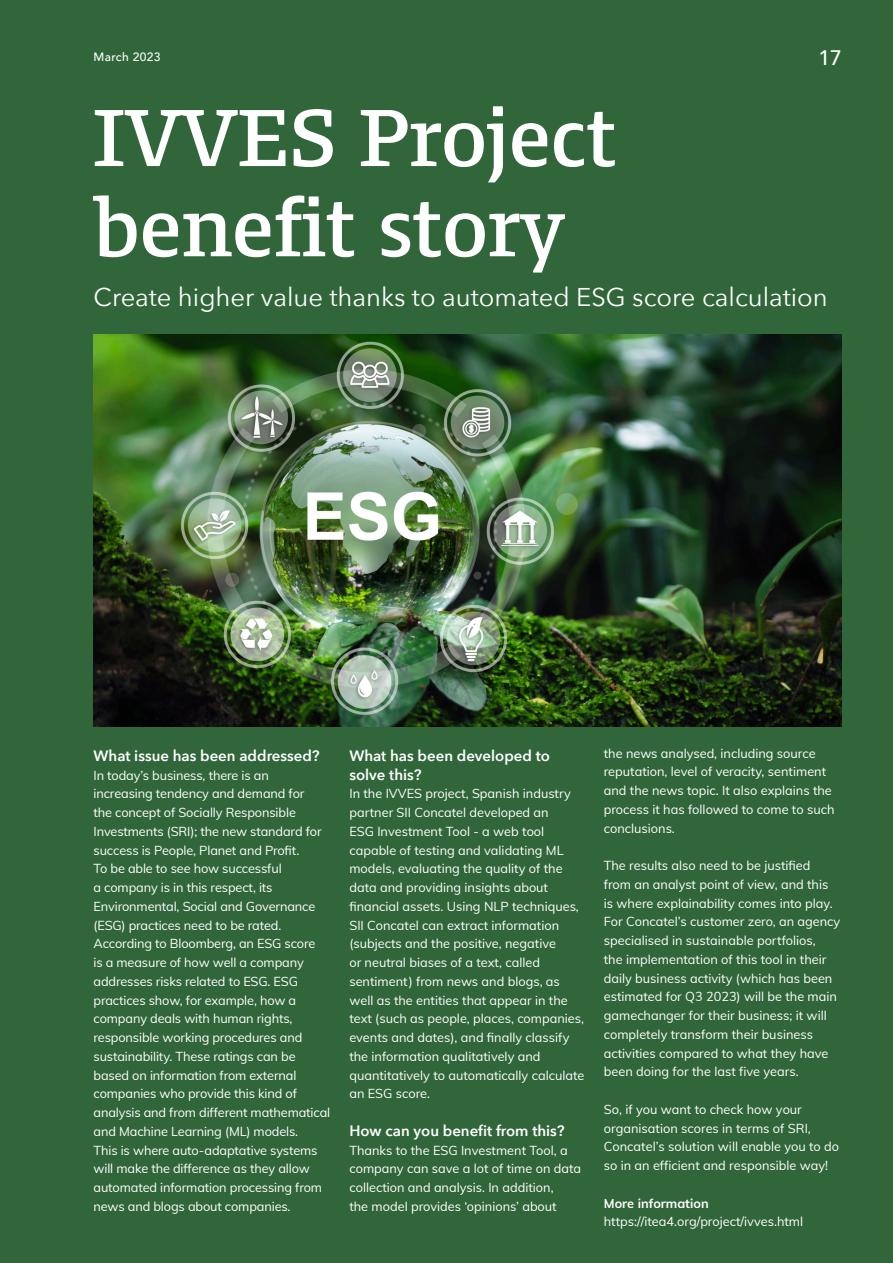
<style>
.page{position:relative;width:893px;height:1263px;background:#31663a}
.page>*{position:absolute;margin:0;border:0;box-sizing:border-box;transform-origin:0 0}
.body___heading_main{font:500 83.55px/90.2px "Harrison Serif Pro";color:#fff}
.t1{font:25.65px "Avenir Next";color:#fff}
.t2{font:500 21px "Avenir";color:#fff}
.body___heading{font:600 15px/18.8px "Avenir Next";color:#fff}
.body{font:12.75px/18.8px "Muli";color:#fff}
.body-2{font:12.75px/18.8px "Muli";color:#fff}
.t3{font:500 12px "Avenir";letter-spacing:.03em;color:#fff}
.s1{font-weight:700}
</style>
<div class="page">
<img style="left:94px;top:335px;width:748px;height:391px">
<p class="t3" style="left:94px;top:47px;width:69px">March 2023</p>
<h3 class="t2" style="left:819px;top:39px;width:25px">17</h3>
<p class="body___heading_main" style="left:94px;top:86px;width:524px">IVVES Project benefit story</p>
<p class="t1" style="left:94px;top:275px;width:736px">Create higher value thanks to automated ESG score calculation</p>
<p class="body___heading" style="left:94px;top:746px;width:228px">What issue has been addressed?</p>
<p class="body" style="left:94px;top:765px;width:230px">In today’s business, there is an increasing tendency and demand for the concept of Socially Responsible Investments (SRI); the new standard for success is People, Planet and Profit.</p>
<p class="body" style="left:94px;top:859px;width:238px">To be able to see how successful<br>a company is in this respect, its Environmental, Social and Governance (ESG) practices need to be rated.<br>According to Bloomberg, an ESG score<br>is a measure of how well a company addresses risks related to ESG. ESG practices show, for example, how a company deals with human rights, responsible working procedures and sustainability. These ratings can be based on information from external companies who provide this kind of analysis and from different mathematical and Machine Learning (ML) models.<br>This is where auto-adaptative systems will make the difference as they allow automated information processing from news and blogs about companies.</p>
<p class="body___heading" style="left:349px;top:746px;width:202px">What has been developed to solve this?</p>
<p class="body" style="left:349px;top:784px;width:237px">In the IVVES project, Spanish industry partner SII Concatel developed an<br>ESG Investment Tool - a web tool capable of testing and validating ML models, evaluating the quality of the data and providing insights about financial assets. Using NLP techniques, SII Concatel can extract information (subjects and the positive, negative<br>or neutral biases of a text, called sentiment) from news and blogs, as well as the entities that appear in the text (such as people, places, companies, events and dates), and finally classify the information qualitatively and quantitatively to automatically calculate an ESG score.</p>
<p class="body___heading" style="left:349px;top:1121px;width:217px">How can you benefit from this?</p>
<p class="body" style="left:349px;top:1140px;width:233px">Thanks to the ESG Investment Tool, a company can save a lot of time on data collection and analysis. In addition,<br>the model provides ‘opinions’ about</p>
<p class="body" style="left:604px;top:743px;width:232px">the news analysed, including source reputation, level of veracity, sentiment and the news topic. It also explains the process it has followed to come to such conclusions.</p>
<p class="body" style="left:604px;top:855px;width:238px">The results also need to be justified from an analyst point of view, and this is where explainability comes into play.<br>For Concatel’s customer zero, an agency specialised in sustainable portfolios,<br>the implementation of this tool in their daily business activity (which has been estimated for Q3 2023) will be the main gamechanger for their business; it will completely transform their business activities compared to what they have been doing for the last five years.</p>
<p class="body" style="left:604px;top:1099px;width:237px">So, if you want to check how your organisation scores in terms of SRI, Concatel’s solution will enable you to do so in an efficient and responsible way!</p>
<p class="body-2" style="left:604px;top:1193px;width:201px"><span class="s1">More information </span>https://itea4.org/project/ivves.html</p>
</div>
